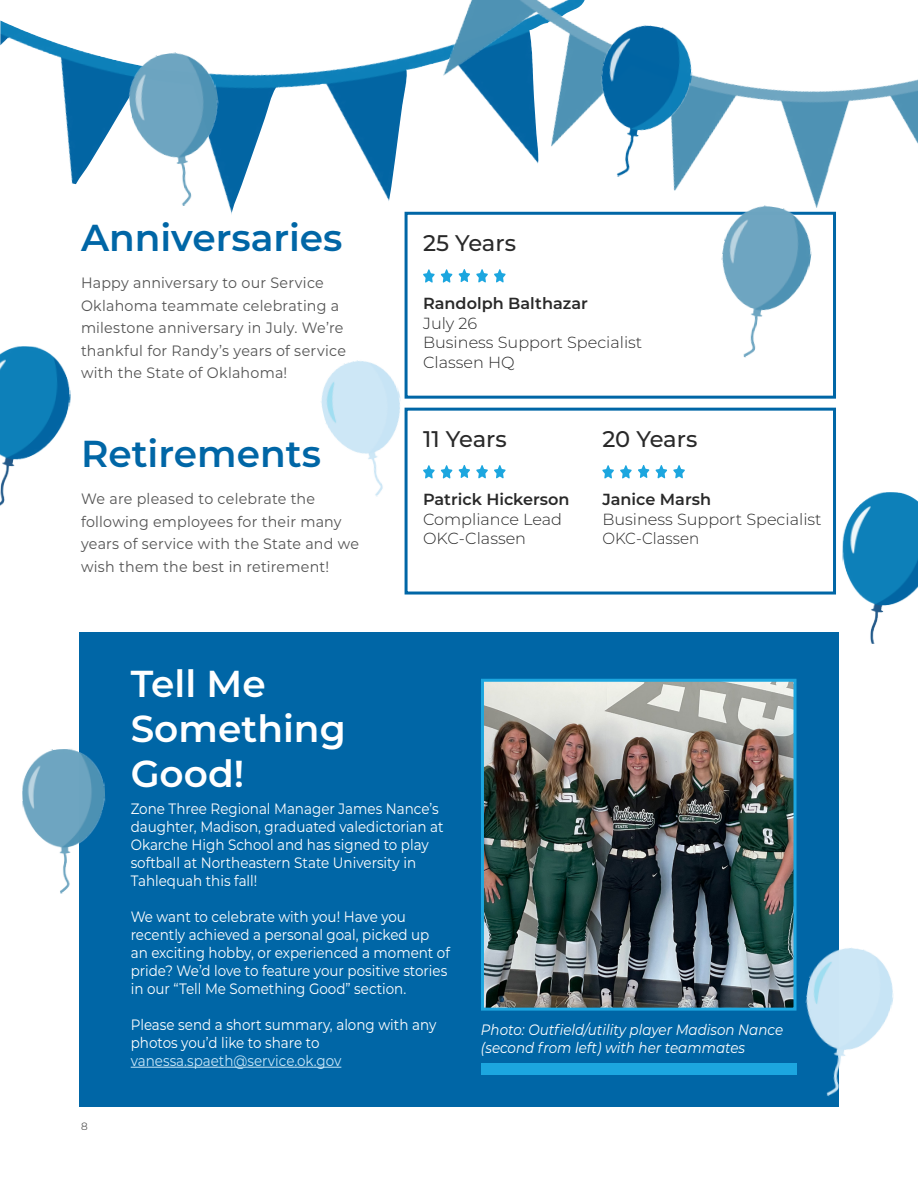
<style>
.page{position:relative;width:918px;height:1188px;background:#fff}
.page>*{position:absolute;margin:0;border:0;box-sizing:border-box;transform-origin:0 0}
.t1{font:600 37.5px "Montserrat";color:#0066a6}
.t2{font:600 37.5px/45px "Montserrat";color:#fff}
.t3{font:500 22.65px "Montserrat";letter-spacing:-.005em;color:#292929}
.t4{font:300 16.05px/19.5px "Montserrat";color:#292929}
.t5{font:600 16.05px "Montserrat";color:#292929}
.t6{font:15px/18px "Montserrat";color:#fff;scale:.9 1}
.t7{font:15px/22.5px "Montserrat";letter-spacing:.015em;color:#545454;scale:.95 1}
.t8{font:italic 15px/18px "Montserrat";color:#fff;scale:.9 1}
.t9{font:15px "Montserrat";color:#cae7f8;scale:.9 1}
.t10{font:300 10.5px "Montserrat";color:#292929}
</style>
<div class="page">
<img style="left:0;top:20px;width:309px;height:195px">
<img style="left:309px;top:0;width:609px;height:254px">
<div style="left:405px;top:408px;width:431px;height:187px;border:3px solid #0066a6"></div>
<svg style="left:494px;top:465px;width:12px;height:14px"></svg>
<svg style="left:476px;top:465px;width:12px;height:14px"></svg>
<svg style="left:441px;top:465px;width:12px;height:14px"></svg>
<svg style="left:423px;top:465px;width:12px;height:14px"></svg>
<svg style="left:459px;top:465px;width:11px;height:13px"></svg>
<svg style="left:673px;top:465px;width:12px;height:14px"></svg>
<svg style="left:655px;top:465px;width:12px;height:14px"></svg>
<svg style="left:620px;top:465px;width:12px;height:14px"></svg>
<svg style="left:602px;top:465px;width:12px;height:14px"></svg>
<svg style="left:638px;top:465px;width:11px;height:13px"></svg>
<img style="left:123px;top:47px;width:111px;height:165px">
<div style="left:405px;top:212px;width:431px;height:187px;background:#fff;border:3px solid #0066a6"></div>
<svg style="left:494px;top:269px;width:12px;height:14px"></svg>
<svg style="left:476px;top:269px;width:12px;height:14px"></svg>
<svg style="left:441px;top:269px;width:12px;height:14px"></svg>
<svg style="left:423px;top:269px;width:12px;height:14px"></svg>
<svg style="left:459px;top:269px;width:11px;height:13px"></svg>
<img style="left:0;top:346px;width:71px;height:160px">
<img style="left:586px;top:19px;width:113px;height:167px">
<div style="left:79px;top:633px;width:760px;height:474px;background:#0066a6"></div>
<hr style="left:131px;top:1067px;width:210px;height:1px;background:#cae7f8">
<img style="left:485px;top:683px;width:307px;height:324px">
<div style="left:481px;top:679px;width:315px;height:332px;border:3px solid #1ca6df"></div>
<div style="left:481px;top:1064px;width:315px;height:11px;background:#1ca6df"></div>
<img style="left:22px;top:749px;width:84px;height:145px">
<img style="left:792px;top:942px;width:102px;height:155px">
<img style="left:707px;top:200px;width:111px;height:158px">
<img style="left:842px;top:492px;width:76px;height:152px">
<img style="left:321px;top:353px;width:100px;height:151px">
<h1 class="t1" style="left:81px;top:211px;width:263px">Anniversaries</h1>
<p class="t7" style="left:81px;top:271px;width:280px">Happy anniversary to our Service Oklahoma teammate celebrating a milestone anniversary in July. We’re thankful for Randy’s years of service with the State of Oklahoma!</p>
<h1 class="t1" style="left:81px;top:427px;width:242px">Retirements</h1>
<p class="t7" style="left:81px;top:487px;width:294px">We are pleased to celebrate the following employees for their many years of service with the State and we wish them the best in retirement!</p>
<h2 class="t3" style="left:423px;top:227px;width:94px">25 Years</h2>
<p class="t5" style="left:423px;top:292px;width:166px">Randolph Balthazar</p>
<p class="t4" style="left:423px;top:313px;width:221px">July 26<br>Business Support Specialist<br>Classen HQ</p>
<h2 class="t3" style="left:423px;top:423px;width:85px">11 Years</h2>
<p class="t5" style="left:423px;top:488px;width:148px">Patrick Hickerson</p>
<p class="t4" style="left:423px;top:509px;width:141px">Compliance Lead<br>OKC-Classen</p>
<h2 class="t3" style="left:602px;top:423px;width:96px">20 Years</h2>
<p class="t5" style="left:602px;top:488px;width:110px">Janice Marsh</p>
<p class="t4" style="left:602px;top:509px;width:221px">Business Support Specialist<br>OKC-Classen</p>
<p class="t10" style="left:81px;top:1119px;width:8px">8</p>
<h1 class="t2" style="left:131px;top:659px;width:217px">Tell Me<br>Something<br>Good!</h1>
<p class="t6" style="left:131px;top:799px;width:349px">Zone Three Regional Manager James Nance’s daughter, Madison, graduated valedictorian at Okarche High School and has signed to play softball at Northeastern State University in Tahlequah this fall!</p>
<p class="t6" style="left:131px;top:907px;width:356px">We want to celebrate with you! Have you recently achieved a personal goal, picked up an exciting hobby, or experienced a moment of pride? We’d love to feature your positive stories in our “Tell Me Something Good” section.</p>
<p class="t6" style="left:131px;top:1015px;width:341px">Please send a short summary, along with any photos you’d like to share to</p>
<p class="t9" style="left:131px;top:1050px;width:236px">vanessa.spaeth@service.ok.gov</p>
<p class="t8" style="left:481px;top:1020px;width:337px">Photo: Outfield/utility player Madison Nance (second from left) with her teammates</p>
</div>
